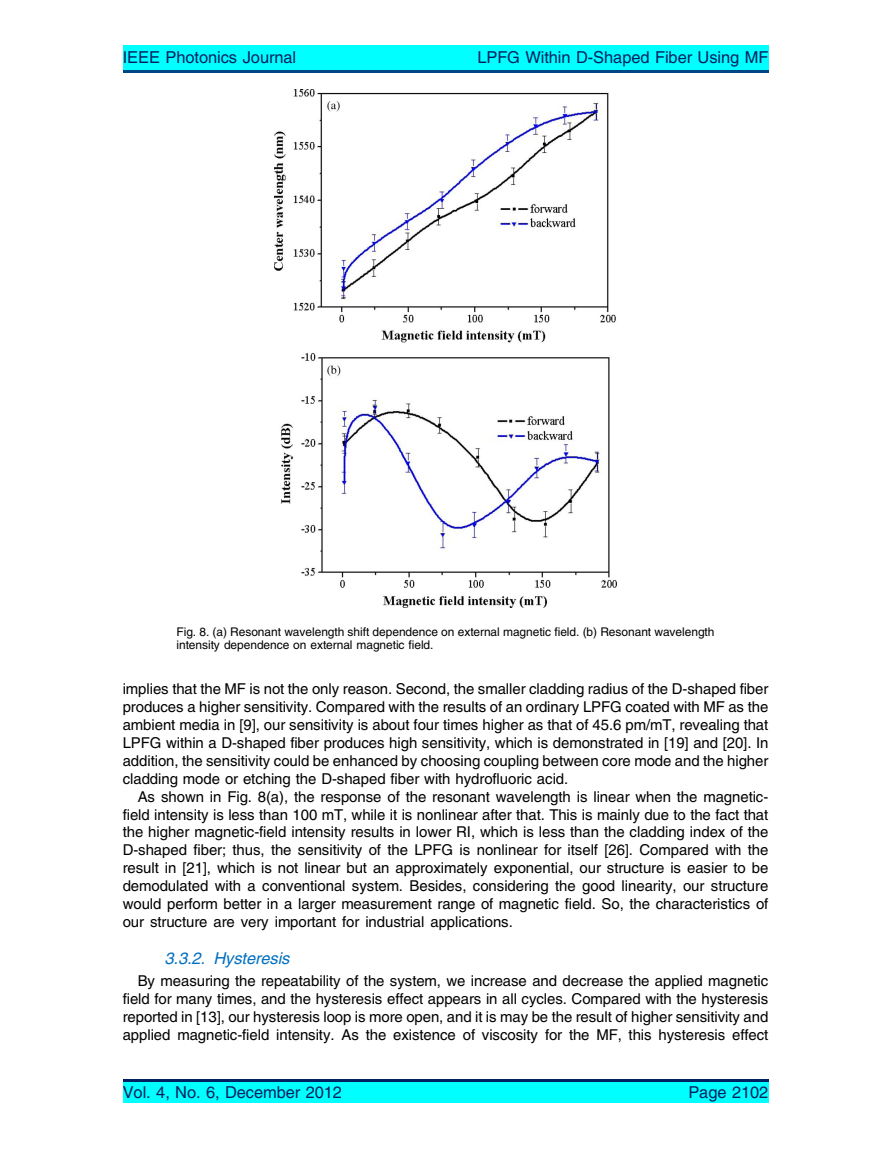
<style>
.page{position:relative;width:891px;height:1161px;background:#fff}
.page>*{position:absolute;margin:0;border:0;box-sizing:border-box;transform-origin:0 0}
.t1{font:16.5px "Adv T Tb 54 a 34 f 7";color:#012060}
.t2{font:16.5px "Adv T Tbdfc 2815.BI";color:#0170c0}
.t3{font:15px/18px "Adv T Tb 54 a 34 f 7";color:#000;text-align:justify}
.t4{font:12px/13.5px "Adv T Tb 54 a 34 f 7";color:#000}
</style>
<div class="page">
<img style="left:274px;top:90px;width:343px;height:517px">
<div style="left:123px;top:45px;width:645px;height:28px;background:#0ff"></div>
<hr style="left:123px;top:70px;width:645px;height:3px;background:#004684">
<div style="left:123px;top:1079px;width:645px;height:24px;background:#0ff"></div>
<hr style="left:123px;top:1079px;width:645px;height:3px;background:#012060">
<p class="t1" style="left:123px;top:51px;width:175px">IEEE Photonics Journal</p>
<p class="t1" style="left:477px;top:51px;width:292px">LPFG Within D-Shaped Fiber Using MF</p>
<p class="t4" style="left:177px;top:626px;width:539px">Fig. 8. (a) Resonant wavelength shift dependence on external magnetic field. (b) Resonant wavelength intensity dependence on external magnetic field.</p>
<p class="t3" style="left:123px;top:681px;width:647px">implies that the MF is not the only reason. Second, the smaller cladding radius of the D-shaped fiber produces a higher sensitivity. Compared with the results of an ordinary LPFG coated with MF as the ambient media in [9], our sensitivity is about four times higher as that of 45.6 pm/mT, revealing that LPFG within a D-shaped fiber produces high sensitivity, which is demonstrated in [19] and [20]. In addition, the sensitivity could be enhanced by choosing coupling between core mode and the higher cladding mode or etching the D-shaped fiber with hydrofluoric acid.</p>
<p class="t3" style="left:123px;top:789px;width:647px;text-indent:15px">As shown in Fig. 8(a), the response of the resonant wavelength is linear when the magnetic&shy;field intensity is less than 100 mT, while it is nonlinear after that. This is mainly due to the fact that the higher magnetic-field intensity results in lower RI, which is less than the cladding index of the D-shaped fiber; thus, the sensitivity of the LPFG is nonlinear for itself [26]. Compared with the result in [21], which is not linear but an approximately exponential, our structure is easier to be demodulated with a conventional system. Besides, considering the good linearity, our structure would perform better in a larger measurement range of magnetic field. So, the characteristics of our structure are very important for industrial applications.</p>
<p class="t2" style="left:165px;top:952px;width:126px">3.3.2. Hysteresis</p>
<p class="t3" style="left:123px;top:974px;width:647px;text-indent:15px">By measuring the repeatability of the system, we increase and decrease the applied magnetic field for many times, and the hysteresis effect appears in all cycles. Compared with the hysteresis reported in [13], our hysteresis loop is more open, and it is may be the result of higher sensitivity and applied magnetic-field intensity. As the existence of viscosity for the MF, this hysteresis effect</p>
<p class="t1" style="left:123px;top:1087px;width:221px">Vol. 4, No. 6, December 2012</p>
<p class="t1" style="left:688px;top:1087px;width:82px">Page 2102</p>
</div>
